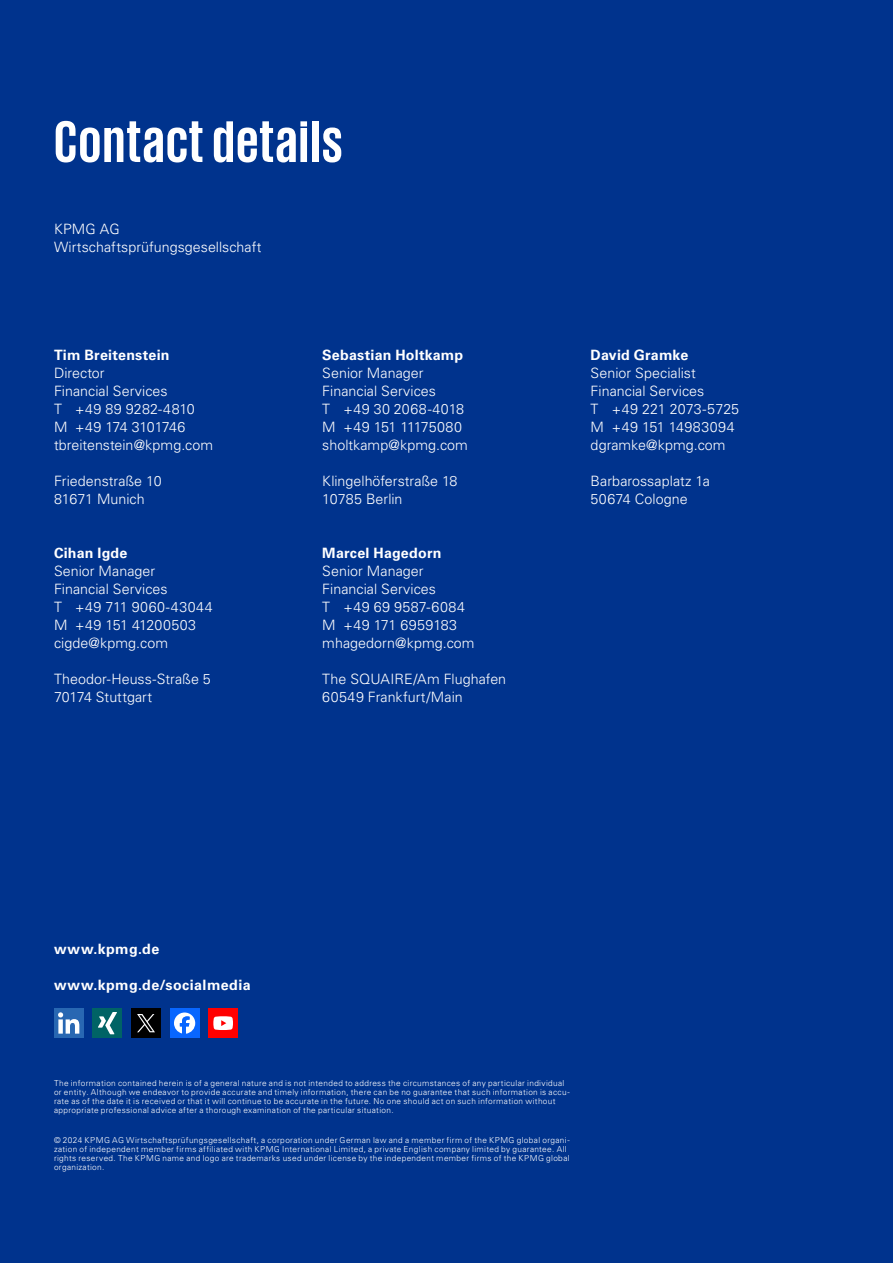
<style>
.page{position:relative;width:893px;height:1263px;background:#00338d}
.page>*{position:absolute;margin:0;border:0;box-sizing:border-box;transform-origin:0 0}
.t1{font:700 60px "KPMG";letter-spacing:.025em;color:#fff}
.Copytext_weiss___Univers_Light{font:300 14.25px/18px "Univers LT Std";letter-spacing:.005em;color:#fff}
.t2{font:700 14.25px "Univers LT Std";letter-spacing:.015em;color:#fff}
.Copytext_weiss___Univers_Light-2{font:300 14.25px "Univers LT Std";letter-spacing:.03em;color:#fff}
.Copytext_weiss___Univers_Light-3{font:300 14.25px "Univers LT Std";letter-spacing:.025em;color:#fff}
.Copytext_weiss___Univers_Light-4{font:300 14.25px "Univers LT Std";letter-spacing:-.015em;color:#fff}
.Copytext_weiss___Univers_Light-5{font:300 14.25px "Univers LT Std";letter-spacing:.035em;color:#fff}
.Copytext_weiss___Univers_Light-6{font:300 14.25px "Univers LT Std";letter-spacing:-.03em;color:#fff}
.t3{font:700 14.25px "Univers LT Std";letter-spacing:.035em;color:#fff}
.t4{font:300 8.25px/9px "Univers LT Std";letter-spacing:.04em;color:#fff}
</style>
<div class="page">
<div style="left:131px;top:1008px;width:30px;height:30px;background:#000"></div>
<svg style="left:137px;top:1014px;width:18px;height:18px"></svg>
<div style="left:93px;top:1008px;width:29px;height:30px;background:#006365"></div>
<svg style="left:98px;top:1012px;width:19px;height:22px"></svg>
<div style="left:54px;top:1008px;width:30px;height:30px;background:#2867b2"></div>
<svg style="left:58px;top:1012px;width:21px;height:22px"></svg>
<div style="left:208px;top:1008px;width:30px;height:30px;background:#f00"></div>
<svg style="left:213px;top:1016px;width:20px;height:14px"></svg>
<div style="left:170px;top:1008px;width:29px;height:30px;background:#0866ff"></div>
<svg style="left:174px;top:1012px;width:21px;height:22px"></svg>
<p class="t1" style="left:54px;top:112px;width:290px">Contact details</p>
<p class="Copytext_weiss___Univers_Light" style="left:54px;top:220px;width:67px">KPMG AG</p>
<p class="Copytext_weiss___Univers_Light" style="left:54px;top:238px;width:209px">Wirtschaftsprüfungsgesellschaft</p>
<p class="t2" style="left:54px;top:347px;width:117px">Tim Breitenstein</p>
<p class="Copytext_weiss___Univers_Light" style="left:54px;top:364px;width:52px">Director</p>
<p class="Copytext_weiss___Univers_Light" style="left:54px;top:382px;width:115px">Financial Services</p>
<p class="Copytext_weiss___Univers_Light-3" style="left:54px;top:400px;width:142px">T +49 89 9282-4810</p>
<p class="Copytext_weiss___Univers_Light-6" style="left:54px;top:418px;width:133px">M +49 174 3101746</p>
<p class="Copytext_weiss___Univers_Light" style="left:54px;top:436px;width:161px">tbreitenstein@kpmg.com</p>
<p class="Copytext_weiss___Univers_Light" style="left:54px;top:472px;width:109px">Friedenstraße 10</p>
<p class="Copytext_weiss___Univers_Light" style="left:54px;top:490px;width:92px">81671 Munich</p>
<p class="t2" style="left:54px;top:545px;width:75px">Cihan Igde</p>
<p class="Copytext_weiss___Univers_Light" style="left:54px;top:562px;width:115px">Senior Manager<br>Financial Services</p>
<p class="Copytext_weiss___Univers_Light" style="left:54px;top:598px;width:160px">T +49 711 9060-43044<br>M +49 151 41200503 cigde@kpmg.com</p>
<p class="Copytext_weiss___Univers_Light" style="left:54px;top:670px;width:158px">Theodor-Heuss-Straße 5</p>
<p class="Copytext_weiss___Univers_Light" style="left:54px;top:688px;width:100px">70174 Stuttgart</p>
<p class="t2" style="left:322px;top:347px;width:142px">Sebastian Holtkamp</p>
<p class="Copytext_weiss___Univers_Light" style="left:322px;top:364px;width:103px">Senior Manager</p>
<p class="Copytext_weiss___Univers_Light" style="left:322px;top:382px;width:115px">Financial Services</p>
<p class="Copytext_weiss___Univers_Light-2" style="left:322px;top:400px;width:143px">T +49 30 2068-4018</p>
<p class="Copytext_weiss___Univers_Light-4" style="left:322px;top:418px;width:141px">M +49 151 11175080</p>
<p class="Copytext_weiss___Univers_Light" style="left:322px;top:436px;width:147px">sholtkamp@kpmg.com</p>
<p class="Copytext_weiss___Univers_Light" style="left:322px;top:472px;width:137px">Klingelhöferstraße 18</p>
<p class="Copytext_weiss___Univers_Light" style="left:322px;top:490px;width:82px">10785 Berlin</p>
<p class="t2" style="left:322px;top:545px;width:121px">Marcel Hagedorn</p>
<p class="Copytext_weiss___Univers_Light" style="left:322px;top:562px;width:103px">Senior Manager</p>
<p class="Copytext_weiss___Univers_Light" style="left:322px;top:580px;width:144px">Financial Services<br>T +49 69 9587-6084</p>
<p class="Copytext_weiss___Univers_Light-2" style="left:322px;top:616px;width:136px">M +49 171 6959183</p>
<p class="Copytext_weiss___Univers_Light" style="left:322px;top:634px;width:154px">mhagedorn@kpmg.com</p>
<p class="Copytext_weiss___Univers_Light" style="left:322px;top:670px;width:185px">The SQUAIRE/Am Flughafen</p>
<p class="Copytext_weiss___Univers_Light" style="left:322px;top:688px;width:142px">60549 Frankfurt/Main</p>
<p class="t2" style="left:591px;top:347px;width:99px">David Gramke</p>
<p class="Copytext_weiss___Univers_Light" style="left:591px;top:364px;width:107px">Senior Specialist</p>
<p class="Copytext_weiss___Univers_Light" style="left:591px;top:382px;width:115px">Financial Services</p>
<p class="Copytext_weiss___Univers_Light" style="left:591px;top:400px;width:150px">T +49 221 2073-5725</p>
<p class="Copytext_weiss___Univers_Light-5" style="left:591px;top:418px;width:145px">M +49 151 14983094</p>
<p class="Copytext_weiss___Univers_Light" style="left:591px;top:436px;width:136px">dgramke@kpmg.com</p>
<p class="Copytext_weiss___Univers_Light" style="left:591px;top:472px;width:121px">Barbarossaplatz 1a</p>
<p class="Copytext_weiss___Univers_Light" style="left:591px;top:490px;width:99px">50674 Cologne</p>
<h2 class="t3" style="left:54px;top:941px;width:107px">www.kpmg.de</h2>
<h2 class="t2" style="left:54px;top:977px;width:198px">www.kpmg.de/socialmedia</h2>
<p class="t4" style="left:54px;top:1079px;width:517px">The information contained herein is of a general nature and is not intended to address the circumstances of any particular individual or entity. Although we endeavor to provide accurate and timely information, there can be no guarantee that such information is accu&shy;rate as of the date it is received or that it will continue to be accurate in the future. No one should act on such information without appropriate professional advice after a thorough examination of the particular situation.</p>
<p class="t4" style="left:54px;top:1136px;width:517px">© 2024 KPMG AG Wirtschaftsprüfungsgesellschaft, a corporation under German law and a member firm of the KPMG global organi&shy;zation of independent member firms affiliated with KPMG International Limited, a private English company limited by guarantee. All rights reserved. The KPMG name and logo are trademarks used under license by the independent member firms of the KPMG global organization.</p>
</div>
